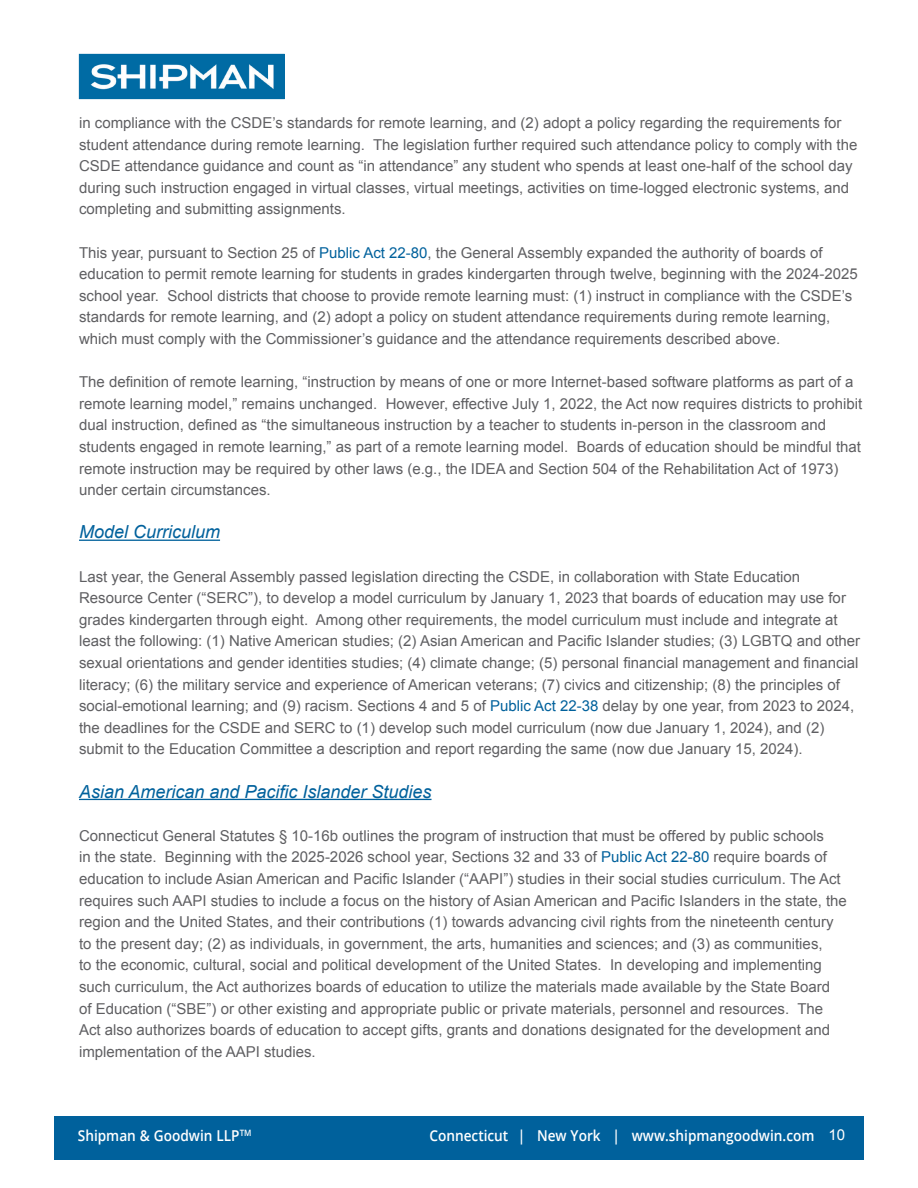
<style>
.page{position:relative;width:918px;height:1188px;background:#fff}
.page>*{position:absolute;margin:0;border:0;box-sizing:border-box;transform-origin:0 0}
.t1{font:italic 18px "Arial";color:#00619c}
.t2{font:15px/21.6px "Arial";color:#5f5f62}
.t3{font:600 15px "Open Sans";color:#fff;scale:.91 1}
.t4{font:15px "Arial";color:#fff}
.t5{font:600 8.7px "Open Sans";color:#fff;scale:.91 1}
.s1{color:#00619c}
</style>
<div class="page">
<hr style="left:79px;top:540px;width:141px;height:1px;background:#00619c">
<hr style="left:79px;top:799px;width:353px;height:1px;background:#00619c">
<img style="left:81px;top:56px;width:202px;height:41px">
<div style="left:79px;top:54px;width:206px;height:45px;border:1px solid #006ba4"></div>
<div style="left:54px;top:1116px;width:810px;height:44px;background:#00619c"></div>
<p class="t2" style="left:79px;top:112px;width:780px">in compliance with the CSDE’s standards for remote learning, and (2) adopt a policy regarding the requirements for student attendance during remote learning. The legislation further required such attendance policy to comply with the CSDE attendance guidance and count as “in attendance” any student who spends at least one-half of the school day during such instruction engaged in virtual classes, virtual meetings, activities on time-logged electronic systems, and completing and submitting assignments.</p>
<p class="t2" style="left:79px;top:242px;width:780px">This year, pursuant to Section 25 of <span class="s1">Public Act 22-80</span>, the General Assembly expanded the authority of boards of education to permit remote learning for students in grades kindergarten through twelve, beginning with the 2024-2025 school year. School districts that choose to provide remote learning must: (1) instruct in compliance with the CSDE’s standards for remote learning, and (2) adopt a policy on student attendance requirements during remote learning, which must comply with the Commissioner’s guidance and the attendance requirements described above.</p>
<p class="t2" style="left:79px;top:371px;width:776px">The definition of remote learning, “instruction by means of one or more Internet-based software platforms as part of a</p>
<p class="t2" style="left:79px;top:393px;width:785px">remote learning model,” remains unchanged. However, effective July 1, 2022, the Act now requires districts to prohibit</p>
<p class="t2" style="left:79px;top:414px;width:784px">dual instruction, defined as “the simultaneous instruction by a teacher to students in-person in the classroom and students engaged in remote learning,” as part of a remote learning model. Boards of education should be mindful that</p>
<p class="t2" style="left:79px;top:458px;width:761px">remote instruction may be required by other laws (e.g., the IDEA and Section 504 of the Rehabilitation Act of 1973) under certain circumstances.</p>
<p class="t1" style="left:79px;top:520px;width:143px">Model Curriculum</p>
<p class="t2" style="left:79px;top:566px;width:768px">Last year, the General Assembly passed legislation directing the CSDE, in collaboration with State Education<br>Resource Center (“SERC”), to develop a model curriculum by January 1, 2023 that boards of education may use for grades kindergarten through eight. Among other requirements, the model curriculum must include and integrate at</p>
<p class="t2" style="left:79px;top:630px;width:783px">least the following: (1) Native American studies; (2) Asian American and Pacific Islander studies; (3) LGBTQ and other sexual orientations and gender identities studies; (4) climate change; (5) personal financial management and financial</p>
<p class="t2" style="left:79px;top:674px;width:777px">literacy; (6) the military service and experience of American veterans; (7) civics and citizenship; (8) the principles of social-emotional learning; and (9) racism. Sections 4 and 5 of <span class="s1">Public Act 22-38</span> delay by one year, from 2023 to 2024, the deadlines for the CSDE and SERC to (1) develop such model curriculum (now due January 1, 2024), and (2) submit to the Education Committee a description and report regarding the same (now due January 15, 2024).</p>
<p class="t1" style="left:79px;top:780px;width:354px">Asian American and Pacific Islander Studies</p>
<p class="t2" style="left:79px;top:825px;width:769px">Connecticut General Statutes § 10-16b outlines the program of instruction that must be offered by public schools<br>in the state. Beginning with the 2025-2026 school year, Sections 32 and 33 of <span class="s1">Public Act 22-80</span> require boards of education to include Asian American and Pacific Islander (“AAPI”) studies in their social studies curriculum. The Act requires such AAPI studies to include a focus on the history of Asian American and Pacific Islanders in the state, the</p>
<p class="t2" style="left:79px;top:911px;width:756px">region and the United States, and their contributions (1) towards advancing civil rights from the nineteenth century to the present day; (2) as individuals, in government, the arts, humanities and sciences; and (3) as communities, to the economic, cultural, social and political development of the United States. In developing and implementing</p>
<p class="t2" style="left:79px;top:976px;width:753px">such curriculum, the Act authorizes boards of education to utilize the materials made available by the State Board of Education (“SBE”) or other existing and appropriate public or private materials, personnel and resources. The</p>
<p class="t2" style="left:79px;top:1019px;width:753px">Act also authorizes boards of education to accept gifts, grants and donations designated for the development and implementation of the AAPI studies.</p>
<p class="t3" style="left:78px;top:1125px;width:179px">Shipman &amp; Goodwin LLP</p>
<p class="t4" style="left:829px;top:1125px;width:18px">10</p>
<p class="t5" style="left:240px;top:1127px;width:15px">TM</p>
<p class="t3" style="left:429px;top:1125px;width:425px">Connecticut | New York | www.shipmangoodwin.com</p>
</div>
